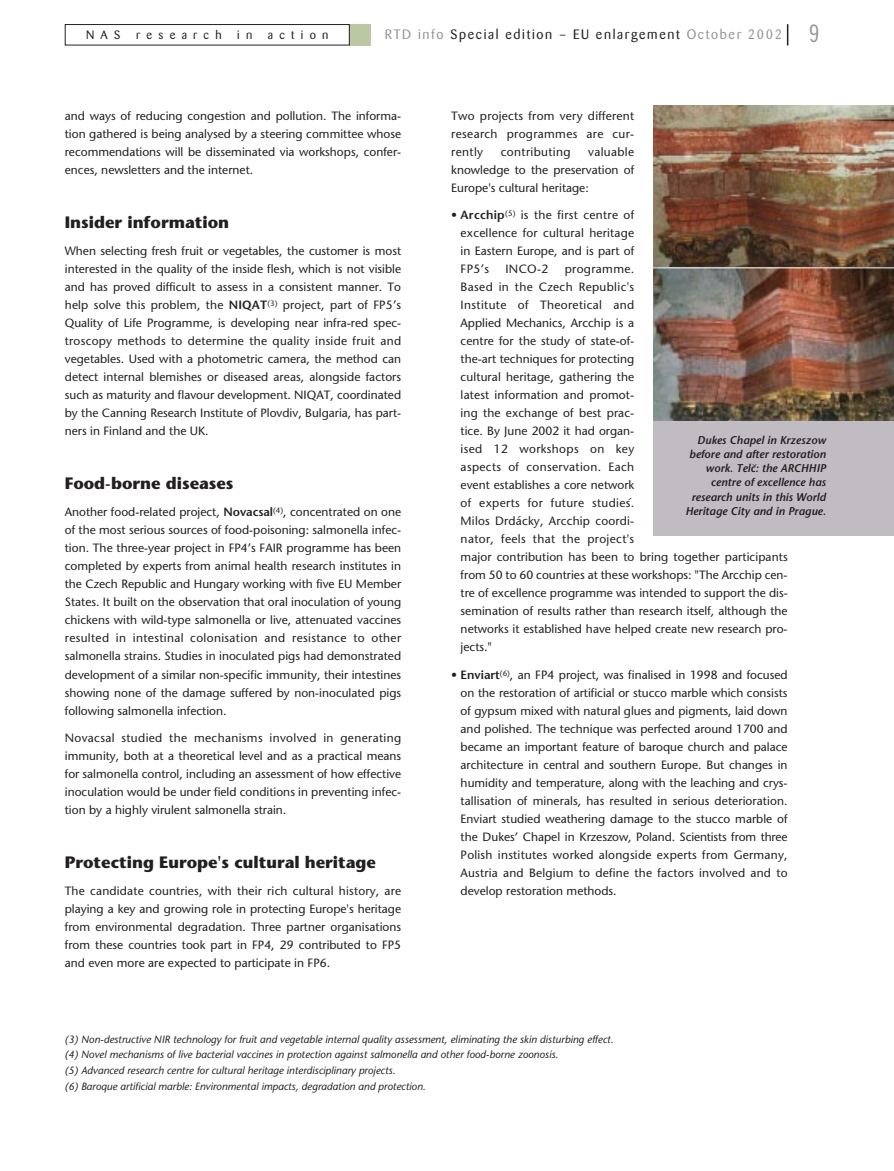
<style>
.page{position:relative;width:894px;height:1171px;background:#fff}
.page>*{position:absolute;margin:0;border:0;box-sizing:border-box;transform-origin:0 0}
.t1{font:700 16.5px "Stone Sans";color:#231f1f}
.t2{font:13.5px "Barmeno";letter-spacing:.125em;color:#231f1f}
.t3{font:12px/18px "Stone Sans";color:#231f1f;text-align:justify}
.t4{font:12px "Barmeno";letter-spacing:.525em;color:#231f1f}
.t5{font:12px "Stone Sans";letter-spacing:.03em;color:#231f1f}
.t6{font:italic 600 11.25px/14.2px "Stone Sans";color:#231f1f;text-align:right}
.t7{font:italic 10.5px/15.6px "Stone Sans";color:#231f1f}
.t8{font:italic 600 6px "Stone Sans";color:#231f1f;scale:1.53 1}
.s1{color:#939497}
.s2{font-family:"Trade Gothic Cond Eighteen";font-size:24px;color:#939497}
.s3{font-weight:600}
</style>
<div class="page">
<svg style="left:64px;top:24px;width:830px;height:512px"></svg>
<p class="t4" style="left:86px;top:29px;width:36px">NAS</p>
<p class="t4" style="left:136px;top:29px;width:87px">research</p>
<p class="t4" style="left:237px;top:29px;width:17px">i n</p>
<p class="t4" style="left:268px;top:29px;width:62px">action</p>
<p class="t2" style="left:385px;top:28px;width:436px"><span class="s1">RTD info</span> Special edition – EU enlargement <span class="s1">October 2002</span> <span class="s2">9</span></p>
<p class="t3" style="left:65px;top:108px;width:338px">and ways of reducing congestion and pollution. The informa&shy;tion gathered is being analysed by a steering committee whose recommendations will be disseminated via workshops, confer&shy;ences, newsletters and the internet.</p>
<h1 class="t1" style="left:65px;top:216px;width:166px">Insider information</h1>
<p class="t3" style="left:65px;top:243px;width:338px">When selecting fresh fruit or vegetables, the customer is most interested in the quality of the inside flesh, which is not visible and has proved difficult to assess in a consistent manner. To help solve this problem, the <span class="s3">NIQAT</span><sup>(3)</sup> project, part of FP5’s Quality of Life Programme, is developing near infra-red spec&shy;troscopy methods to determine the quality inside fruit and vegetables. Used with a photometric camera, the method can detect internal blemishes or diseased areas, alongside factors such as maturity and flavour development. NIQAT, coordinated by the Canning Research Institute of Plovdiv, Bulgaria, has part&shy;ners in Finland and the UK.</p>
<h1 class="t1" style="left:65px;top:477px;width:170px">Food-borne diseases</h1>
<p class="t3" style="left:65px;top:504px;width:338px">Another food-related project, <span class="s3">Novacsal</span><sup>(4)</sup>, concentrated on one of the most serious sources of food-poisoning: salmonella infec&shy;tion. The three-year project in FP4’s FAIR programme has been completed by experts from animal health research institutes in the Czech Republic and Hungary working with five EU Member States. It built on the observation that oral inoculation of young chickens with wild-type salmonella or live, attenuated vaccines resulted in intestinal colonisation and resistance to other salmonella strains. Studies in inoculated pigs had demonstrated development of a similar non-specific immunity, their intestines showing none of the damage suffered by non-inoculated pigs following salmonella infection.</p>
<p class="t3" style="left:65px;top:729px;width:338px">Novacsal studied the mechanisms involved in generating immunity, both at a theoretical level and as a practical means for salmonella control, including an assessment of how effective inoculation would be under field conditions in preventing infec&shy;tion by a highly virulent salmonella strain.</p>
<h1 class="t1" style="left:65px;top:855px;width:313px">Protecting Europe's cultural heritage</h1>
<p class="t3" style="left:65px;top:882px;width:338px">The candidate countries, with their rich cultural history, are playing a key and growing role in protecting Europe's heritage from environmental degradation. Three partner organisations from these countries took part in FP4, 29 contributed to FP5 and even more are expected to participate in FP6.</p>
<p class="t3" style="left:451px;top:108px;width:185px">Two projects from very different research programmes are cur&shy;rently</p>
<p class="t3" style="left:451px;top:144px;width:184px;text-indent:137px">valuable knowledge to the preservation of Europe's cultural heritage:</p>
<p class="t3" style="left:461px;top:207px;width:175px;text-indent:-9px">• <span class="s3">Arcchip</span><sup>(5)</sup> is the first centre of excellence for cultural heritage in Eastern Europe, and is part of FP5’s</p>
<p class="t5" style="left:501px;top:147px;width:71px">contributing</p>
<p class="t3" style="left:505px;top:261px;width:44px">INCO-2</p>
<p class="t3" style="left:461px;top:261px;width:329px;text-align:left;text-indent:104px">programme.<br>Based in the Czech Republic's<br>Institute of Theoretical and<br>Applied Mechanics, Arcchip is a<br>centre for the study of state-of-<br>the-art techniques for protecting<br>cultural heritage, gathering the<br>latest information and promot-<br>ing the exchange of best prac-<br>tice. By June 2002 it had organ-<br>ised 12 workshops on key<br>aspects of conservation. Each<br>event establishes a core network<br>of experts for future studies.<br>Milos Drdácky, Arcchip coordi-<br>nator, feels that the project's<br>major contribution has been to bring together participants from 50 to 60 countries at these workshops: "The Arcchip cen&shy;tre of excellence programme was intended to support the dis&shy;semination of results rather than research itself, although the networks it established have helped create new research pro&shy;jects."</p>
<p class="t3" style="left:461px;top:666px;width:329px;text-indent:-9px">• <span class="s3">Enviart</span><sup>(6)</sup>, an FP4 project, was finalised in 1998 and focused on the restoration of artificial or stucco marble which consists of gypsum mixed with natural glues and pigments, laid down and polished. The technique was perfected around 1700 and became an important feature of baroque church and palace architecture in central and southern Europe. But changes in humidity and temperature, along with the leaching and crys&shy;tallisation of minerals, has resulted in serious deterioration.<br>Enviart studied weathering damage to the stucco marble of the Dukes’ Chapel in Krzeszow, Poland. Scientists from three Polish institutes worked alongside experts from Germany, Austria and Belgium to define the factors involved and to develop restoration methods.</p>
<p class="t6" style="left:685px;top:433px;width:142px">Dukes Chapel in Krzeszow before and after restoration work. Telc: the ARCHHIP centre of excellence has research units in this World<br>Heritage City and in Prague.</p>
<p class="t8" style="left:758px;top:466px;width:5px;rotate:-180deg">^</p>
<p class="t3" style="left:627px;top:495px;width:6px">´</p>
<p class="t7" style="left:65px;top:1032px;width:550px">(3) Non-destructive NIR technology for fruit and vegetable internal quality assessment, eliminating the skin disturbing effect. (4) Novel mechanisms of live bacterial vaccines in protection against salmonella and other food-borne zoonosis.<br>(5) Advanced research centre for cultural heritage interdisciplinary projects.<br>(6) Baroque artificial marble: Environmental impacts, degradation and protection.</p>
</div>
